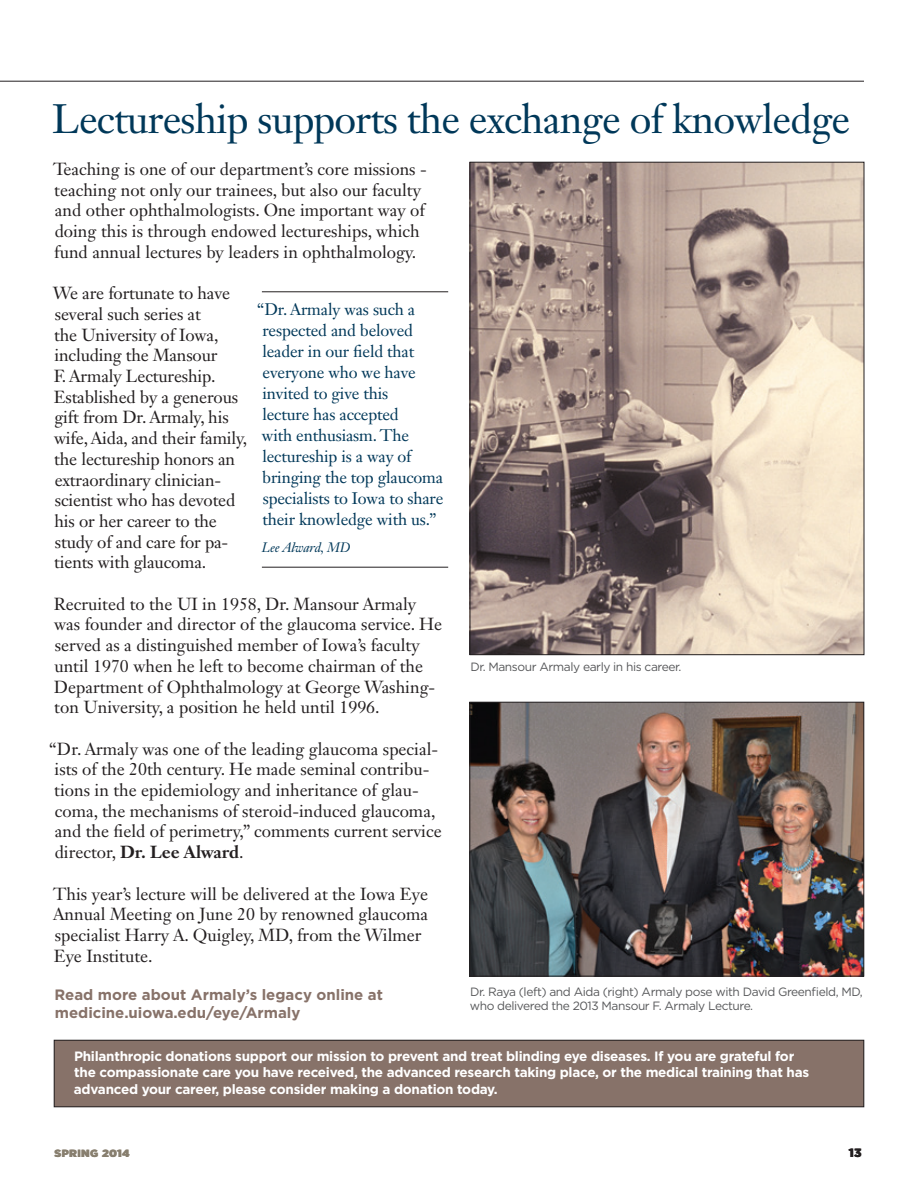
<style>
.page{position:relative;width:918px;height:1188px;background:#fff}
.page>*{position:absolute;margin:0;border:0;box-sizing:border-box;transform-origin:0 0}
.t1{font:40.5px "Janson Text LT Std";letter-spacing:-.02em;color:#003859}
.t2{font:17.25px/20.7px "Janson Text LT Std";color:#231f20}
.t3{font:16.5px/21px "Janson Text LT Std";letter-spacing:-.01em;color:#003859}
.t4{font:700 15px/18px "Gotham";color:#877269}
.t5{font:700 13.5px/16.2px "Gotham";letter-spacing:-.02em;color:#fff}
.t6{font:italic 13.5px "Janson Text LT Std";letter-spacing:-.01em;color:#003859}
.t7{font:12px/14.4px "Gotham";letter-spacing:-.035em;color:#57585a}
.t8{font:900 12px "Gotham";color:#231f20}
.t9{font:900 10.5px "Gotham";letter-spacing:.05em;color:#887f6f}
.s1{font-weight:700}
</style>
<div class="page">
<img style="left:472px;top:704px;width:390px;height:270px">
<div style="left:470px;top:702px;width:394px;height:274px;border:1px solid #231f20"></div>
<hr style="left:0;top:81px;width:864px;height:1px;background:#231f20">
<div style="left:54px;top:1040px;width:810px;height:67px;background:#877269"></div>
<div style="left:54px;top:1040px;width:810px;height:67px;border:1px solid #231f20"></div>
<img style="left:472px;top:164px;width:390px;height:489px">
<hr style="left:262px;top:292px;width:186px;height:1px;background:#231f20">
<hr style="left:262px;top:567px;width:186px;height:1px;background:#231f20">
<h1 class="t1" style="left:52px;top:93px;width:800px">Lectureship supports the exchange of knowledge</h1>
<p class="t2" style="left:53px;top:159px;width:375px">Teaching is one of our department’s core missions - teaching not only our trainees, but also our faculty and other ophthalmologists. One important way of doing this is through endowed lectureships, which fund annual lectures by leaders in ophthalmology.</p>
<p class="t2" style="left:53px;top:283px;width:196px">We are fortunate to have several such series at<br>the University of Iowa, including the Mansour<br>F. Armaly Lectureship.<br>Established by a generous gift from Dr. Armaly, his wife, Aida, and their family, the lectureship honors an extraordinary clinician&shy;scientist who has devoted his or her career to the study of and care for pa&shy;tients with glaucoma.</p>
<p class="t2" style="left:54px;top:593px;width:390px">Recruited to the UI in 1958, Dr. Mansour Armaly was founder and director of the glaucoma service. He served as a distinguished member of Iowa’s faculty until 1970 when he left to become chairman of the Department of Ophthalmology at George Washing&shy;ton University, a position he held until 1996.</p>
<p class="t2" style="left:49px;top:738px;width:394px">“Dr. Armaly was one of the leading glaucoma special&shy;ists of the 20th century. He made seminal contribu&shy;tions in the epidemiology and inheritance of glau&shy;coma, the mechanisms of steroid-induced glaucoma, and the field of perimetry,” comments current service director, <span class="s1">Dr. Lee Alward</span>.</p>
<p class="t2" style="left:53px;top:883px;width:377px">This year’s lecture will be delivered at the Iowa Eye Annual Meeting on June 20 by renowned glaucoma specialist Harry A. Quigley, MD, from the Wilmer Eye Institute.</p>
<p class="t4" style="left:55px;top:986px;width:330px">Read more about Armaly’s legacy online at medicine.uiowa.edu/eye/Armaly</p>
<p class="t3" style="left:257px;top:299px;width:188px">“Dr. Armaly was such a respected and beloved leader in our field that everyone who we have invited to give this<br>lecture has accepted<br>with enthusiasm. The lectureship is a way of bringing the top glaucoma specialists to Iowa to share their knowledge with us.”</p>
<p class="t6" style="left:262px;top:539px;width:90px">Lee Alward, MD</p>
<p class="t7" style="left:470px;top:659px;width:212px">Dr. Mansour Armaly early in his career.</p>
<p class="t7" style="left:470px;top:984px;width:394px">Dr. Raya (left) and Aida (right) Armaly pose with David Greenfield, MD, who delivered the 2013 Mansour F. Armaly Lecture.</p>
<p class="t5" style="left:74px;top:1048px;width:737px">Philanthropic donations support our mission to prevent and treat blinding eye diseases. If you are grateful for the compassionate care you have received, the advanced research taking place, or the medical training that has advanced your career, please consider making a donation today.</p>
<p class="t9" style="left:55px;top:1146px;width:77px">SPRING 2014</p>
<p class="t8" style="left:849px;top:1145px;width:14px">13</p>
<p class="t9" style="left:54px;top:1146px;width:8px">S</p>
</div>
